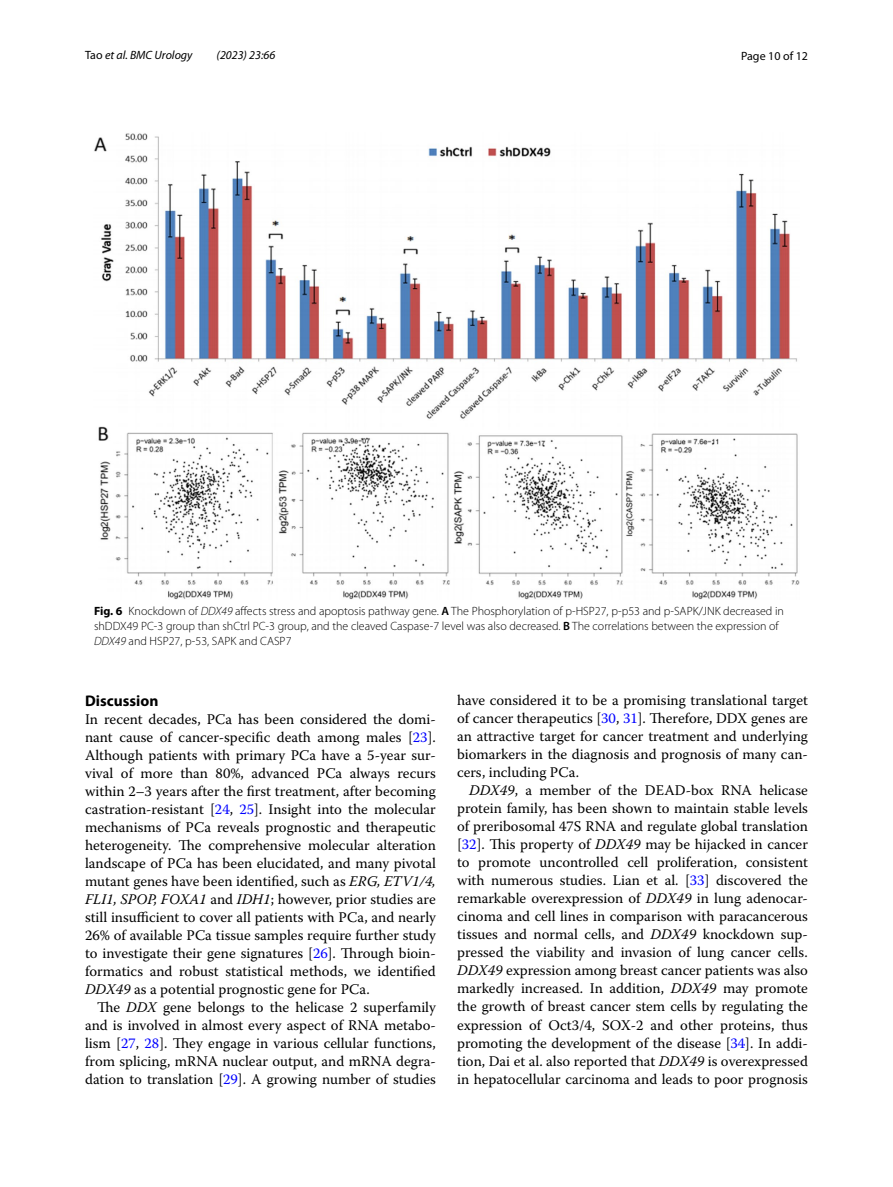
<style>
.page{position:relative;width:893px;height:1187px;background:#fff}
.page>*{position:absolute;margin:0;border:0;box-sizing:border-box;transform-origin:0 0}
.t1{font:700 15.45px "Myriad Pro";color:#000}
.t2{font:14.7px/18px "Warnock Pro";color:#000;text-align:justify}
.t3{font:300 12px/15px "Myriad Pro";color:#000}
.t4{font:italic 12px "Myriad Pro";color:#000}
.t5{font:12px "Myriad Pro";color:#000}
.s1{font-style:normal}
.s2{font-weight:700}
.s3{font-style:italic}
.s4{font-weight:600}
.s5{color:#00f}
</style>
<div class="page">
<img style="left:94px;top:133px;width:705px;height:466px">
<p class="t4" style="left:85px;top:48px;width:109px"><span class="s1">Tao</span> et al. BMC Urology</p>
<p class="t4" style="left:217px;top:48px;width:60px">(2023) 23:66</p>
<p class="t5" style="left:741px;top:48px;width:68px">Page 10 of 12</p>
<p class="t3" style="left:94px;top:603px;width:691px"><span class="s2">Fig. 6</span> Knockdown of <span class="s3">DDX49</span> affects stress and apoptosis pathway gene. <span class="s4">A</span> The Phosphorylation of p-HSP27, p-p53 and p-SAPK/JNK decreased in shDDX49 PC-3 group than shCtrl PC-3 group, and the cleaved Caspase-7 level was also decreased. <span class="s4">B</span> The correlations between the expression of<br><span class="s3">DDX49</span> and HSP27, p-53, SAPK and CASP7</p>
<p class="t1" style="left:85px;top:690px;width:75px">Discussion</p>
<p class="t2" style="left:85px;top:710px;width:352px">In recent decades, PCa has been considered the domi&shy;nant cause of cancer-specific death among males [<span class="s5">23</span>].<br>Although patients with primary PCa have a 5-year sur&shy;vival of more than 80%, advanced PCa always recurs within 2–3 years after the first treatment, after becoming castration-resistant [<span class="s5">24</span>, <span class="s5">25</span>]. Insight into the molecular mechanisms of PCa reveals prognostic and therapeutic heterogeneity. The comprehensive molecular alteration landscape of PCa has been elucidated, and many pivotal mutant genes have been identified, such as <span class="s3">ERG, ETV1/4, FLI1, SPOP, FOXA1</span> and <span class="s3">IDH1</span>; however, prior studies are still insufficient to cover all patients with PCa, and nearly 26% of available PCa tissue samples require further study to investigate their gene signatures [<span class="s5">26</span>]. Through bioin&shy;formatics and robust statistical methods, we identified <span class="s3">DDX49</span> as a potential prognostic gene for PCa.</p>
<p class="t2" style="left:85px;top:998px;width:352px;text-indent:12px">The <span class="s3">DDX</span> gene belongs to the helicase 2 superfamily and is involved in almost every aspect of RNA metabo&shy;lism [<span class="s5">27</span>, <span class="s5">28</span>]. They engage in various cellular functions, from splicing, mRNA nuclear output, and mRNA degra&shy;dation to translation [<span class="s5">29</span>]. A growing number of studies</p>
<p class="t2" style="left:457px;top:691px;width:352px">have considered it to be a promising translational target of cancer therapeutics [<span class="s5">30</span>, <span class="s5">31</span>]. Therefore, DDX genes are an attractive target for cancer treatment and underlying biomarkers in the diagnosis and prognosis of many can&shy;cers, including PCa.</p>
<p class="t2" style="left:457px;top:781px;width:352px;text-indent:12px"><span class="s3">DDX49</span>, a member of the DEAD-box RNA helicase protein family, has been shown to maintain stable levels of preribosomal 47S RNA and regulate global translation [<span class="s5">32</span>]. This property of <span class="s3">DDX49</span> may be hijacked in cancer to promote uncontrolled cell proliferation, consistent with numerous studies. Lian et al. [<span class="s5">33</span>] discovered the remarkable overexpression of <span class="s3">DDX49</span> in lung adenocar&shy;cinoma and cell lines in comparison with paracancerous tissues and normal cells, and <span class="s3">DDX49</span> knockdown sup&shy;pressed the viability and invasion of lung cancer cells.<br><span class="s3">DDX49</span> expression among breast cancer patients was also markedly increased. In addition, <span class="s3">DDX49</span> may promote the growth of breast cancer stem cells by regulating the expression of Oct3/4, SOX-2 and other proteins, thus promoting the development of the disease [<span class="s5">34</span>]. In addi&shy;tion, Dai et al. also reported that <span class="s3">DDX49</span> is overexpressed in hepatocellular carcinoma and leads to poor prognosis</p>
</div>
